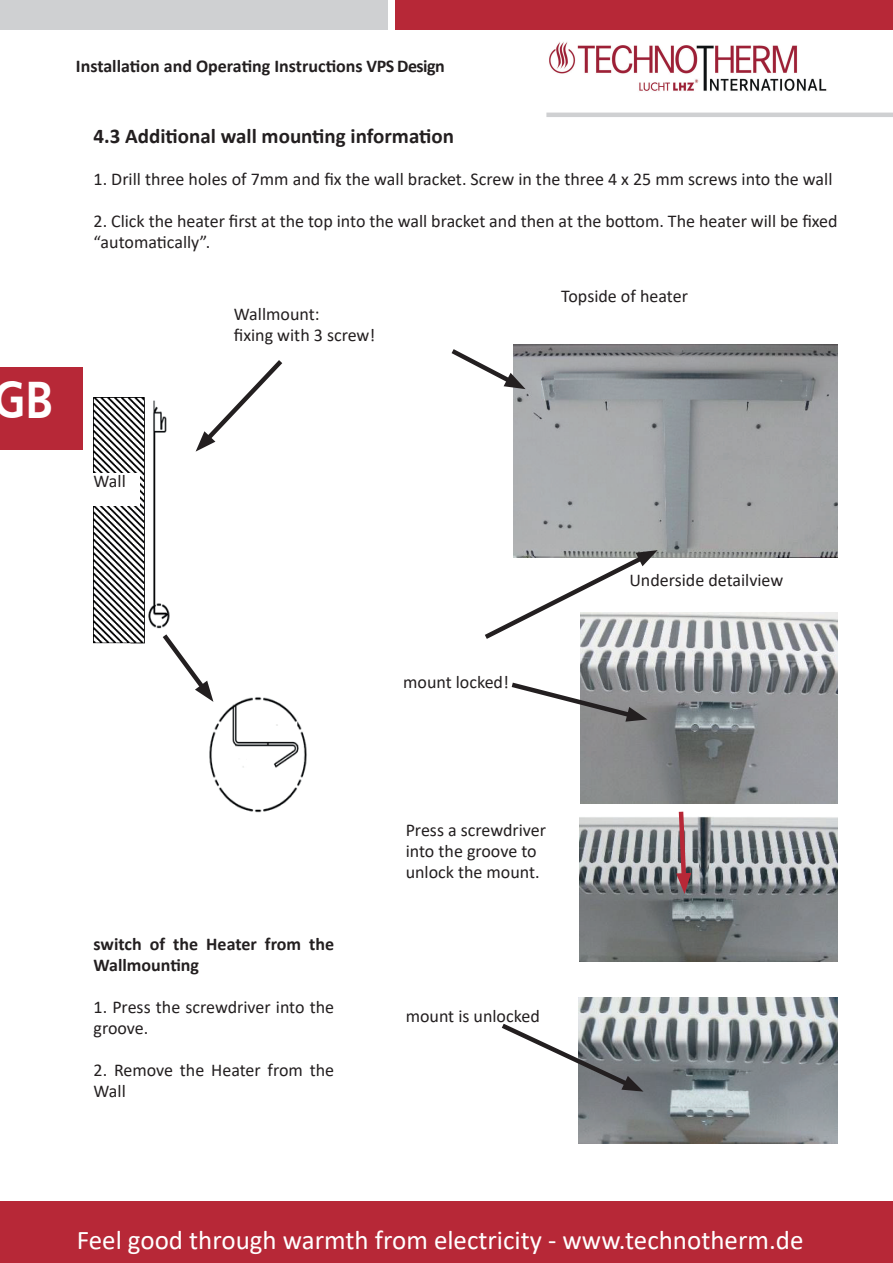
<style>
.page{position:relative;width:893px;height:1263px;background:#fff}
.page>*{position:absolute;margin:0;border:0;box-sizing:border-box;transform-origin:0 0}
.t1{font:52.65px "Humanist 777 BT Bold B";color:#fff;scale:.85 1}
.t2{font:27px "Calibri";color:#fff}
.t3{font:700 21px "Calibri";color:#231f20}
.t4{font:18px/21px "Calibri";color:#231f20}
.t5{font:700 18px/21px "Calibri";color:#231f20}
</style>
<div class="page">
<img style="left:549px;top:42px;width:278px;height:49px">
<div style="left:0;top:1201px;width:873px;height:62px;background:#b72837"></div>
<div style="left:396px;top:0;width:497px;height:30px;background:#b72837"></div>
<div style="left:0;top:0;width:387px;height:30px;background:#cfd0d2"></div>
<hr style="left:546px;top:113px;width:347px;height:4px;background:#cfd0d2">
<svg style="left:873px;top:1201px;width:20px;height:62px"></svg>
<div style="left:0;top:367px;width:83px;height:83px;background:#b72837"></div>
<img style="left:514px;top:344px;width:324px;height:213px">
<img style="left:581px;top:612px;width:257px;height:191px">
<img style="left:580px;top:816px;width:258px;height:145px">
<img style="left:578px;top:997px;width:260px;height:147px">
<img style="left:94px;top:398px;width:213px;height:415px">
<div style="left:94px;top:473px;width:46px;height:33px;background:#fff"></div>
<svg style="left:196px;top:360px;width:91px;height:92px"></svg>
<svg style="left:158px;top:629px;width:55px;height:73px"></svg>
<svg style="left:451px;top:345px;width:75px;height:44px"></svg>
<svg style="left:485px;top:550px;width:173px;height:93px"></svg>
<svg style="left:511px;top:679px;width:136px;height:43px"></svg>
<svg style="left:676px;top:811px;width:15px;height:83px"></svg>
<svg style="left:501px;top:1020px;width:142px;height:72px"></svg>
<h1 class="t1" style="left:-8px;top:367px;width:73px">GB</h1>
<p class="t5" style="left:76px;top:55px;width:370px">Installation and Operating Instructions VPS Design</p>
<p class="t3" style="left:94px;top:121px;width:362px">4.3 Additional wall mounting information</p>
<p class="t4" style="left:94px;top:168px;width:740px">1. Drill three holes of 7mm and fix the wall bracket. Screw in the three 4 x 25 mm screws into the wall</p>
<p class="t4" style="left:94px;top:210px;width:746px">2. Click the heater first at the top into the wall bracket and then at the bottom. The heater will be fixed “automatically”.</p>
<p class="t4" style="left:561px;top:285px;width:128px">Topside of heater</p>
<p class="t4" style="left:234px;top:303px;width:143px">Wallmount:<br>fixing with 3 screw!</p>
<p class="t4" style="left:94px;top:470px;width:34px">Wall</p>
<p class="t4" style="left:629px;top:569px;width:156px">Underside detailview</p>
<p class="t4" style="left:403px;top:671px;width:107px">mount locked!</p>
<p class="t5" style="left:94px;top:933px;width:242px">switch of the Heater from the<br>Wallmounting</p>
<p class="t4" style="left:94px;top:996px;width:242px">1. Press the screwdriver into the groove.</p>
<p class="t4" style="left:94px;top:1059px;width:242px">2. Remove the Heater from the<br>Wall</p>
<p class="t4" style="left:406px;top:818px;width:142px">Press a screwdriver into the groove to unlock the mount.</p>
<p class="t4" style="left:406px;top:1005px;width:136px">mount is unlocked</p>
<h2 class="t2" style="left:77px;top:1221px;width:728px">Feel good through warmth from electricity - www.technotherm.de</h2>
</div>
